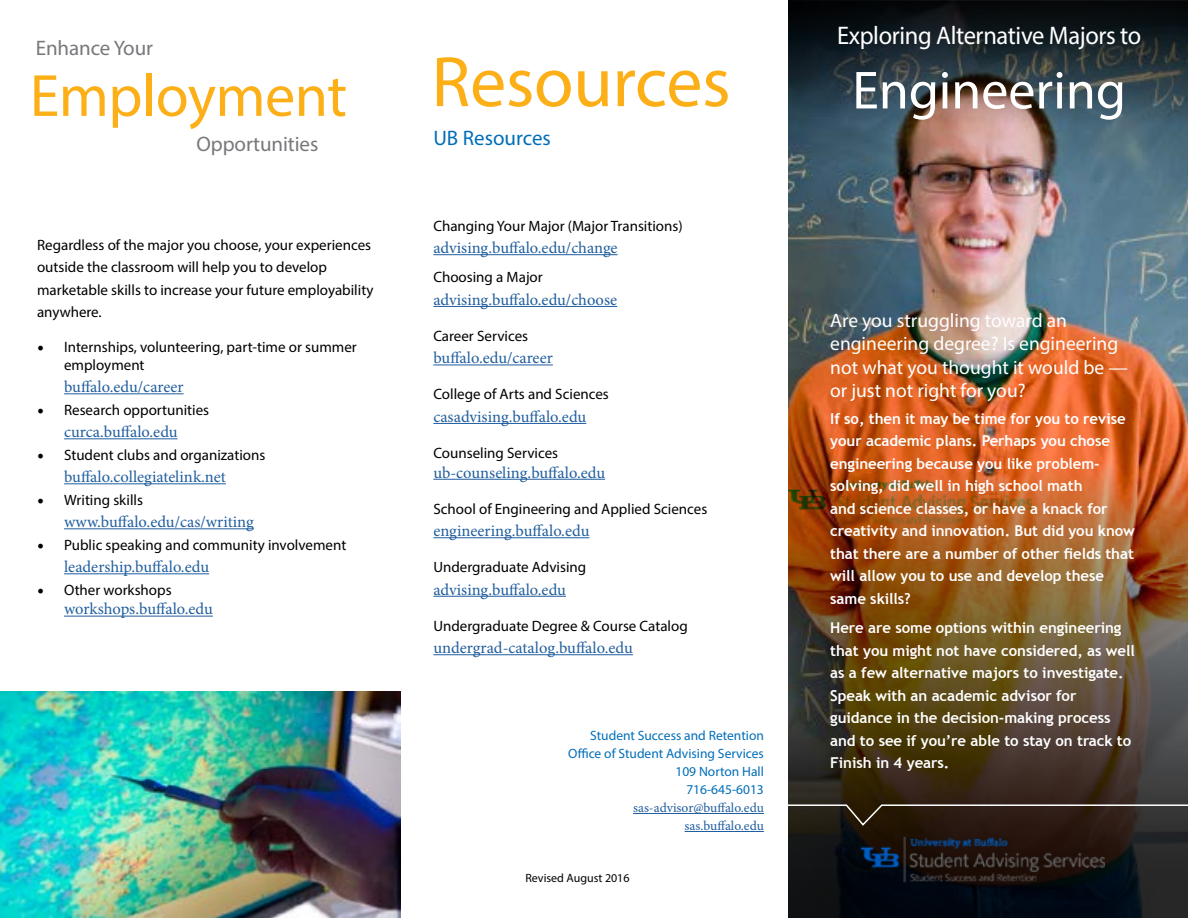
<style>
.page{position:relative;width:1188px;height:918px;background:#fff}
.page>*{position:absolute;margin:0;border:0;box-sizing:border-box;transform-origin:0 0}
.t1{font:72px "Myriad Pro";letter-spacing:-.005em;color:#fcaf17}
.t2{font:60px "Myriad Pro";letter-spacing:-.01em;color:#fcaf17}
.t3{font:54px "Myriad Pro";color:#fff}
.t4{font:25.5px "Myriad Pro";letter-spacing:-.015em;color:#fff;scale:.96 1}
.t5{font:21px "Myriad Pro";letter-spacing:-.005em;color:#77787b}
.t6{font:21px "Myriad Pro";color:#006eb9}
.t7{font:19.5px/23.4px "Myriad Pro";color:#fff}
.t8{font:16.5px "Minion Pro";color:#215e9e}
.t9{font:15px/22.5px "Myriad Pro";color:#000}
.t10{font:700 15px/22.5px "Trebuchet MS";letter-spacing:-.005em;color:#fff}
.t11{font:13.5px/18px "Myriad Pro";color:#006eb9;text-align:right}
.t12{font:13.5px/18px "Minion Pro";color:#215e9e;text-align:right}
.t13{font:12px "Myriad Pro";color:#000}
.s1{font-family:"Minion Pro";font-size:18px}
</style>
<div class="page">
<img style="left:0;top:692px;width:400px;height:226px">
<img style="left:788px;top:0;width:400px;height:459px">
<img style="left:788px;top:459px;width:400px;height:459px">
<img style="left:788px;top:480px;width:243px;height:43px">
<hr style="left:64px;top:393px;width:120px;height:1px;background:#215e9e">
<hr style="left:64px;top:438px;width:114px;height:1px;background:#215e9e">
<hr style="left:64px;top:483px;width:162px;height:1px;background:#215e9e">
<hr style="left:64px;top:528px;width:190px;height:1px;background:#215e9e">
<hr style="left:64px;top:573px;width:145px;height:1px;background:#215e9e">
<hr style="left:64px;top:616px;width:149px;height:1px;background:#215e9e">
<hr style="left:433px;top:254px;width:185px;height:1px;background:#215e9e">
<hr style="left:433px;top:306px;width:184px;height:1px;background:#215e9e">
<hr style="left:433px;top:365px;width:120px;height:1px;background:#215e9e">
<hr style="left:433px;top:423px;width:153px;height:1px;background:#215e9e">
<hr style="left:433px;top:479px;width:172px;height:1px;background:#215e9e">
<hr style="left:433px;top:537px;width:156px;height:1px;background:#215e9e">
<hr style="left:433px;top:596px;width:133px;height:1px;background:#215e9e">
<hr style="left:433px;top:654px;width:200px;height:1px;background:#215e9e">
<svg style="left:788px;top:1px;width:400px;height:123px;background:#293237"></svg>
<hr style="left:633px;top:813px;width:131px;height:1px;background:#215e9e">
<hr style="left:685px;top:831px;width:79px;height:1px;background:#215e9e">
<svg style="left:788px;top:804px;width:400px;height:23px;background:#392d25"></svg>
<img style="left:861px;top:838px;width:243px;height:43px">
<h3 class="t5" style="left:36px;top:35px;width:119px">Enhance Your</h3>
<h2 class="t2" style="left:30px;top:59px;width:319px">Employment</h2>
<h3 class="t5" style="left:197px;top:131px;width:123px">Opportunities</h3>
<p class="t9" style="left:37px;top:233px;width:338px">Regardless of the major you choose, your experiences outside the classroom will help you to develop marketable skills to increase your future employability anywhere.</p>
<p class="t9" style="left:64px;top:337px;width:294px;line-height:18px;text-indent:-27px"><span class="s1">•</span> Internships, volunteering, part-time or summer employment</p>
<p class="t8" style="left:64px;top:376px;width:121px">buffalo.edu/career</p>
<p class="t9" style="left:37px;top:398px;width:174px"><span class="s1">•</span> Research opportunities</p>
<p class="t8" style="left:64px;top:421px;width:115px">curca.buffalo.edu</p>
<p class="t9" style="left:37px;top:443px;width:230px"><span class="s1">•</span> Student clubs and organizations</p>
<p class="t8" style="left:64px;top:466px;width:163px">buffalo.collegiatelink.net</p>
<p class="t9" style="left:37px;top:488px;width:108px"><span class="s1">•</span> Writing skills</p>
<p class="t8" style="left:64px;top:511px;width:191px">www.buffalo.edu/cas/writing</p>
<p class="t9" style="left:37px;top:533px;width:311px"><span class="s1">•</span> Public speaking and community involvement</p>
<p class="t8" style="left:64px;top:556px;width:147px">leadership.buffalo.edu</p>
<p class="t9" style="left:37px;top:578px;width:136px"><span class="s1">•</span> Other workshops</p>
<p class="t8" style="left:64px;top:598px;width:150px">workshops.buffalo.edu</p>
<h1 class="t1" style="left:431px;top:38px;width:301px">Resources</h1>
<h3 class="t6" style="left:433px;top:125px;width:119px">UB Resources</h3>
<p class="t9" style="left:433px;top:214px;width:251px">Changing Your Major (Major Transitions)</p>
<p class="t8" style="left:433px;top:237px;width:186px">advising.buffalo.edu/change</p>
<p class="t9" style="left:433px;top:266px;width:111px">Choosing a Major</p>
<p class="t8" style="left:433px;top:288px;width:185px">advising.buffalo.edu/choose</p>
<p class="t9" style="left:433px;top:324px;width:96px">Career Services</p>
<p class="t8" style="left:433px;top:347px;width:121px">buffalo.edu/career</p>
<p class="t9" style="left:433px;top:383px;width:177px">College of Arts and Sciences</p>
<p class="t8" style="left:433px;top:405px;width:154px">casadvising.buffalo.edu</p>
<p class="t9" style="left:433px;top:441px;width:126px">Counseling Services</p>
<p class="t8" style="left:433px;top:461px;width:173px">ub-counseling.buffalo.edu</p>
<p class="t9" style="left:433px;top:497px;width:275px">School of Engineering and Applied Sciences</p>
<p class="t8" style="left:433px;top:520px;width:158px">engineering.buffalo.edu</p>
<p class="t9" style="left:433px;top:556px;width:154px">Undergraduate Advising</p>
<p class="t8" style="left:433px;top:578px;width:134px">advising.buffalo.edu</p>
<p class="t9" style="left:433px;top:614px;width:256px">Undergraduate Degree &amp; Course Catalog</p>
<p class="t8" style="left:433px;top:637px;width:201px">undergrad-catalog.buffalo.edu</p>
<p class="t11" style="left:568px;top:726px;width:197px">Student Success and Retention<br>Office of Student Advising Services<br>109 Norton Hall<br>716-645-6013</p>
<p class="t12" style="left:633px;top:799px;width:132px">sas-advisor@buffalo.edu sas.buffalo.edu</p>
<p class="t13" style="left:525px;top:871px;width:106px">Revised August 2016</p>
<h3 class="t4" style="left:837px;top:20px;width:318px">Exploring Alternative Majors to</h3>
<h3 class="t3" style="left:852px;top:57px;width:275px">Engineering</h3>
<h3 class="t7" style="left:830px;top:308px;width:299px">Are you struggling toward an engineering degree? Is engineering not what you thought it would be — or just not right for you?</h3>
<p class="t10" style="left:830px;top:407px;width:306px">If so, then it may be time for you to revise your academic plans. Perhaps you chose engineering because you like problem&shy;solving, did well in high school math<br>and science classes, or have a knack for creativity and innovation. But did you know that there are a number of other fields that will allow you to use and develop these same skills?</p>
<p class="t10" style="left:830px;top:617px;width:306px">Here are some options within engineering that you might not have considered, as well as a few alternative majors to investigate.<br>Speak with an academic advisor for guidance in the decision-making process and to see if you’re able to stay on track to Finish in 4 years.</p>
</div>
